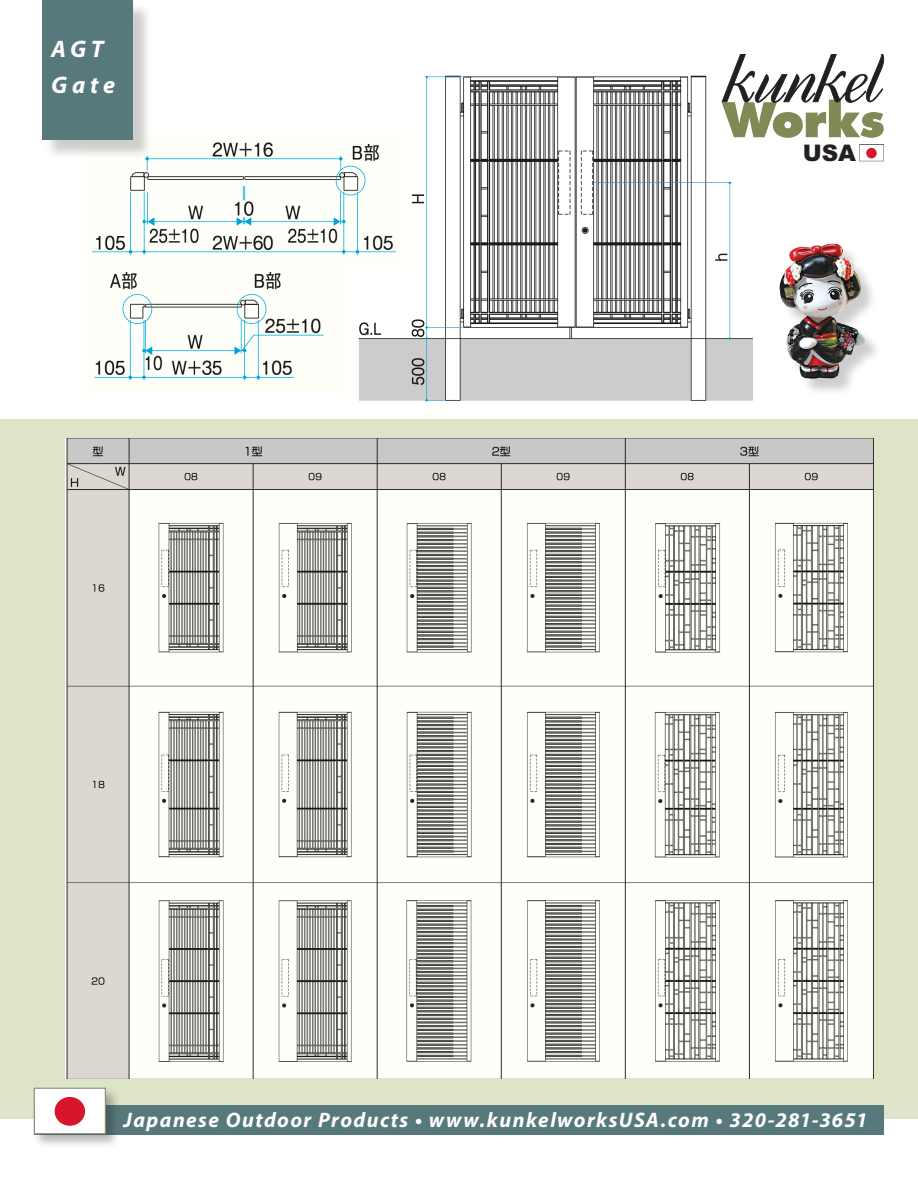
<style>
.page{position:relative;width:918px;height:1188px;background:#fff}
.page>*{position:absolute;margin:0;border:0;box-sizing:border-box;transform-origin:0 0}
.t1{font:italic 700 24px/36px "Myriad Pro";letter-spacing:.19em;color:#fff}
.t2{font:900 22.8px "Arial";color:#231f20}
.t3{font:italic 700 21px "Myriad Pro";letter-spacing:.07em;color:#fff}
</style>
<div class="page">
<div style="left:0;top:419px;width:918px;height:700px;background:#dee4c8"></div>
<div style="left:35px;top:1105px;width:849px;height:29px;background:#57797c"></div>
<div style="left:32px;top:1086px;width:89px;height:63px;background:#231f20;opacity:.33"></div>
<div style="left:34px;top:1088px;width:72px;height:46px;background:#fff;border:1px solid #8c8a75"></div>
<div style="left:55px;top:1097px;width:30px;height:29px;background:#d71729;border-radius:50%"></div>
<img style="left:66px;top:439px;width:808px;height:640px">
<div style="left:781px;top:245px;width:101px;height:152px;background:#231f20;opacity:.22"></div>
<img style="left:779px;top:243px;width:98px;height:142px">
<img style="left:358px;top:75px;width:394px;height:327px">
<div style="left:356px;top:69px;width:68px;height:44px;background:#fff"></div>
<img style="left:94px;top:272px;width:230px;height:109px">
<img style="left:91px;top:134px;width:312px;height:129px">
<div style="left:44px;top:2px;width:108px;height:157px;background:#231f20;opacity:.22"></div>
<div style="left:42px;top:0;width:91px;height:140px;background:#57797c"></div>
<svg style="left:721px;top:54px;width:163px;height:84px"></svg>
<svg style="left:859px;top:144px;width:25px;height:17px"></svg>
<p class="t1" style="left:51px;top:30px;width:66px">AGT<br>Gate</p>
<p class="t2" style="left:803px;top:136px;width:55px">USA</p>
<p class="t3" style="left:124px;top:1106px;width:746px">Japanese Outdoor Products • www.kunkelworksUSA.com • 320-281-3651</p>
</div>
